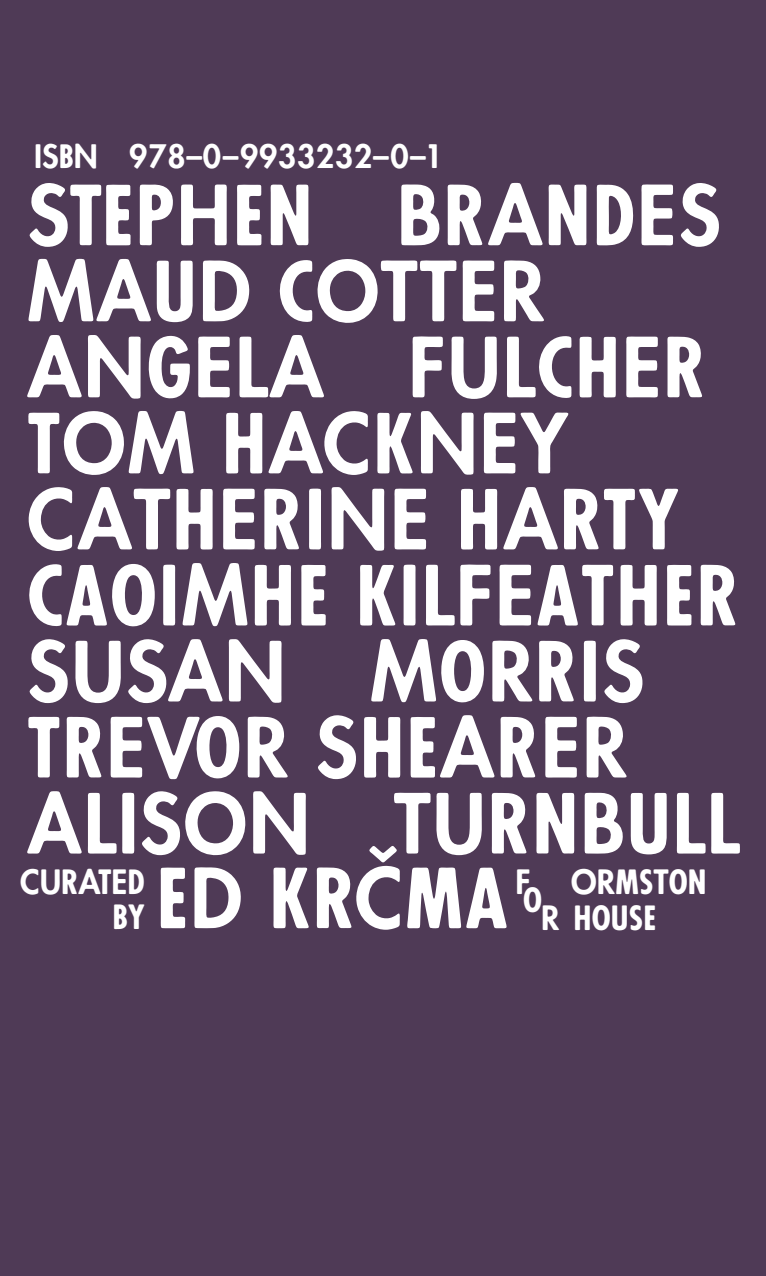
<style>
.page{position:relative;width:766px;height:1276px;background:#fff}
.page>*{position:absolute;margin:0;border:0;box-sizing:border-box;transform-origin:0 0}
.t1{font:700 80.33px/76px "Futura Passata";letter-spacing:.025em;color:#fff}
.t2{font:700 32.62px/35.6px "Futura Passata";letter-spacing:.005em;color:#fff;text-align:right}
.t3{font:700 31.5px "Futura Passata";letter-spacing:.025em;color:#fff}
</style>
<div class="page">
<div style="left:0;top:0;width:765px;height:1276px;background:#4f3a56"></div>
<p class="t3" style="left:34px;top:135px;width:410px">ISBN 978–0–9933232–0–1</p>
<p class="t1" style="left:27px;top:175px;width:713px">STEPHEN BRANDES<br>MAUD COTTER<br>ANGELA FULCHER<br>TOM HACKNEY<br>CATHERINE HARTY<br>CAOIMHE KILFEATHER<br>SUSAN MORRIS<br>TREVOR SHEARER<br>ALISON TURNBULL</p>
<p class="t2" style="left:20px;top:863px;width:126px">CURATED<br>BY</p>
<p class="t2" style="left:515px;top:863px;width:17px">F</p>
<p class="t1" style="left:157px;top:858px;width:352px">ED KRČMA</p>
<p class="t2" style="left:571px;top:863px;width:137px">ORMSTON</p>
<p class="t2" style="left:523px;top:881px;width:20px">O</p>
<p class="t2" style="left:541px;top:899px;width:116px">R HOUSE</p>
</div>
